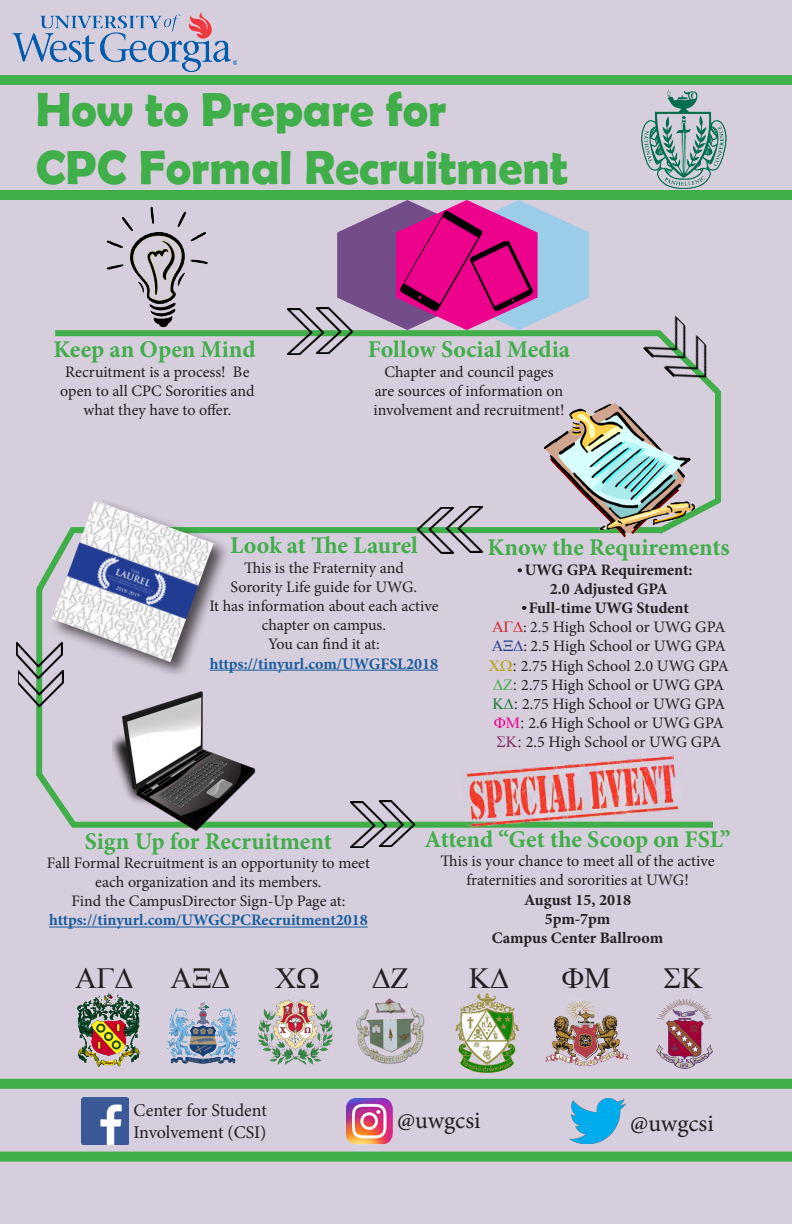
<style>
.page{position:relative;width:792px;height:1224px;background:#d6cddd}
.page>*{position:absolute;margin:0;border:0;box-sizing:border-box;transform-origin:0 0}
.t1{font:700 48px "Berlin Sans FB Demi";color:#40ae49}
.t2{font:700 24px "Minion Pro";color:#40ae49}
.t3{font:24px "Minion Pro";color:#231f20}
.t4{font:18px "Minion Pro";letter-spacing:-.005em;color:#231f20}
.t5{font:16px/19.2px "Minion Pro";letter-spacing:-.005em;color:#231f20;text-align:center}
.t6{font:700 16px "Minion Pro";letter-spacing:-.005em;color:#231f20}
.t7{font:700 16px "Minion Pro";color:#175d9e}
</style>
<div class="page">
<img style="left:641px;top:89px;width:86px;height:100px">
<div style="left:0;top:75px;width:792px;height:10px;background:#40ae49"></div>
<div style="left:0;top:190px;width:792px;height:10px;background:#40ae49"></div>
<img style="left:13px;top:12px;width:224px;height:60px">
<div style="left:55px;top:330px;width:605px;height:6px;background:#40ae49"></div>
<div style="left:715px;top:391px;width:6px;height:111px;background:#40ae49"></div>
<svg style="left:695px;top:498px;width:26px;height:18px"></svg>
<div style="left:71px;top:527px;width:592px;height:6px;background:#40ae49"></div>
<svg style="left:36px;top:566px;width:13px;height:32px"></svg>
<div style="left:36px;top:589px;width:6px;height:187px;background:#40ae49"></div>
<svg style="left:35px;top:765px;width:47px;height:62px"></svg>
<div style="left:72px;top:822px;width:641px;height:6px;background:#40ae49"></div>
<img style="left:106px;top:206px;width:102px;height:122px">
<hr style="left:210px;top:670px;width:228px;height:1px;background:#175d9e">
<hr style="left:49px;top:927px;width:319px;height:1px;background:#175d9e">
<svg style="left:337px;top:200px;width:252px;height:130px"></svg>
<img style="left:399px;top:210px;width:84px;height:102px">
<img style="left:469px;top:239px;width:65px;height:73px">
<img style="left:544px;top:403px;width:151px;height:134px">
<svg style="left:518px;top:568px;width:4px;height:4px"></svg>
<svg style="left:522px;top:606px;width:4px;height:4px"></svg>
<div style="left:49px;top:498px;width:182px;height:181px;background:#231f20;opacity:.75"></div>
<img style="left:52px;top:500px;width:162px;height:162px">
<img style="left:283px;top:308px;width:46px;height:46px">
<img style="left:346px;top:801px;width:46px;height:46px">
<img style="left:441px;top:507px;width:46px;height:46px">
<img style="left:640px;top:316px;width:46px;height:42px">
<img style="left:17px;top:638px;width:46px;height:28px">
<img style="left:311px;top:307px;width:46px;height:46px">
<img style="left:374px;top:800px;width:46px;height:46px">
<img style="left:413px;top:508px;width:46px;height:46px">
<img style="left:661px;top:332px;width:60px;height:62px">
<img style="left:18px;top:666px;width:46px;height:46px">
<img style="left:112px;top:691px;width:144px;height:141px">
<img style="left:461px;top:755px;width:222px;height:75px">
<img style="left:77px;top:992px;width:63px;height:75px">
<img style="left:166px;top:1003px;width:74px;height:60px">
<img style="left:259px;top:999px;width:73px;height:66px">
<img style="left:356px;top:998px;width:69px;height:66px">
<img style="left:456px;top:993px;width:63px;height:80px">
<img style="left:544px;top:1000px;width:85px;height:66px">
<img style="left:656px;top:999px;width:57px;height:70px">
<img style="left:81px;top:1098px;width:47px;height:47px">
<img style="left:346px;top:1098px;width:46px;height:47px">
<img style="left:569px;top:1098px;width:56px;height:46px">
<div style="left:0;top:1079px;width:792px;height:10px;background:#40ae49"></div>
<div style="left:0;top:1152px;width:792px;height:10px;background:#40ae49"></div>
<p class="t1" style="left:36px;top:82px;width:412px">How to Prepare for</p>
<p class="t1" style="left:36px;top:140px;width:534px">CPC Formal Recruitment</p>
<p class="t2" style="left:54px;top:333px;width:204px">Keep an Open Mind</p>
<p class="t5" style="left:60px;top:362px;width:196px">Recruitment is a process! Be open to all CPC Sororities and what they have to offer.</p>
<p class="t2" style="left:368px;top:333px;width:204px">Follow Social Media</p>
<p class="t5" style="left:373px;top:362px;width:193px">Chapter and council pages are sources of information on involvement and recruitment!</p>
<p class="t2" style="left:230px;top:529px;width:189px">Look at The Laurel</p>
<p class="t5" style="left:244px;top:558px;width:161px">This is the Fraternity and</p>
<p class="t5" style="left:231px;top:577px;width:188px">Sorority Life guide for UWG.</p>
<p class="t5" style="left:209px;top:596px;width:231px">It has information about each active chapter on campus.</p>
<p class="t5" style="left:268px;top:635px;width:113px">You can find it at:</p>
<p class="t7" style="left:210px;top:652px;width:230px">https://tinyurl.com/UWGFSL2018</p>
<p class="t2" style="left:488px;top:531px;width:244px">Know the Requirements</p>
<p class="t6" style="left:525px;top:558px;width:169px">UWG GPA Requirement:</p>
<p class="t6" style="left:550px;top:577px;width:119px">2.0 Adjusted GPA</p>
<p class="t6" style="left:529px;top:597px;width:162px">Full-time UWG Student</p>
<p class="t5" style="left:523px;top:618px;width:204px">: 2.5 High School or UWG GPA</p>
<p class="t5" style="left:523px;top:637px;width:204px">: 2.5 High School or UWG GPA</p>
<p class="t5" style="left:521px;top:656px;width:209px">2.75 High School 2.0 UWG GPA</p>
<p class="t5" style="left:521px;top:675px;width:204px">2.75 High School or UWG GPA</p>
<p class="t5" style="left:522px;top:694px;width:204px">2.75 High School or UWG GPA</p>
<p class="t5" style="left:529px;top:714px;width:197px">2.6 High School or UWG GPA</p>
<p class="t5" style="left:526px;top:733px;width:197px">2.5 High School or UWG GPA</p>
<p class="t2" style="left:85px;top:824px;width:248px">Sign Up for Recruitment</p>
<p class="t5" style="left:47px;top:853px;width:325px">Fall Formal Recruitment is an opportunity to meet each organization and its members.</p>
<p class="t5" style="left:71px;top:892px;width:275px">Find the CampusDirector Sign-Up Page at:</p>
<p class="t7" style="left:49px;top:909px;width:320px">https://tinyurl.com/UWGCPCRecruitment2018</p>
<p class="t2" style="left:425px;top:822px;width:308px">Attend “Get the Scoop on FSL”</p>
<p class="t5" style="left:441px;top:852px;width:275px">This is your chance to meet all of the active fraternities and sororities at UWG!</p>
<p class="t6" style="left:524px;top:888px;width:108px">August 15, 2018</p>
<p class="t6" style="left:545px;top:907px;width:67px">5pm-7pm</p>
<p class="t6" style="left:492px;top:927px;width:173px">Campus Center Ballroom</p>
<p class="t4" style="left:133px;top:1098px;width:135px">Center for Student</p>
<p class="t4" style="left:133px;top:1120px;width:135px">Involvement (CSI)</p>
<p class="t3" style="left:397px;top:1105px;width:85px">@uwgcsi</p>
<p class="t3" style="left:630px;top:1107px;width:85px">@uwgcsi</p>
</div>
